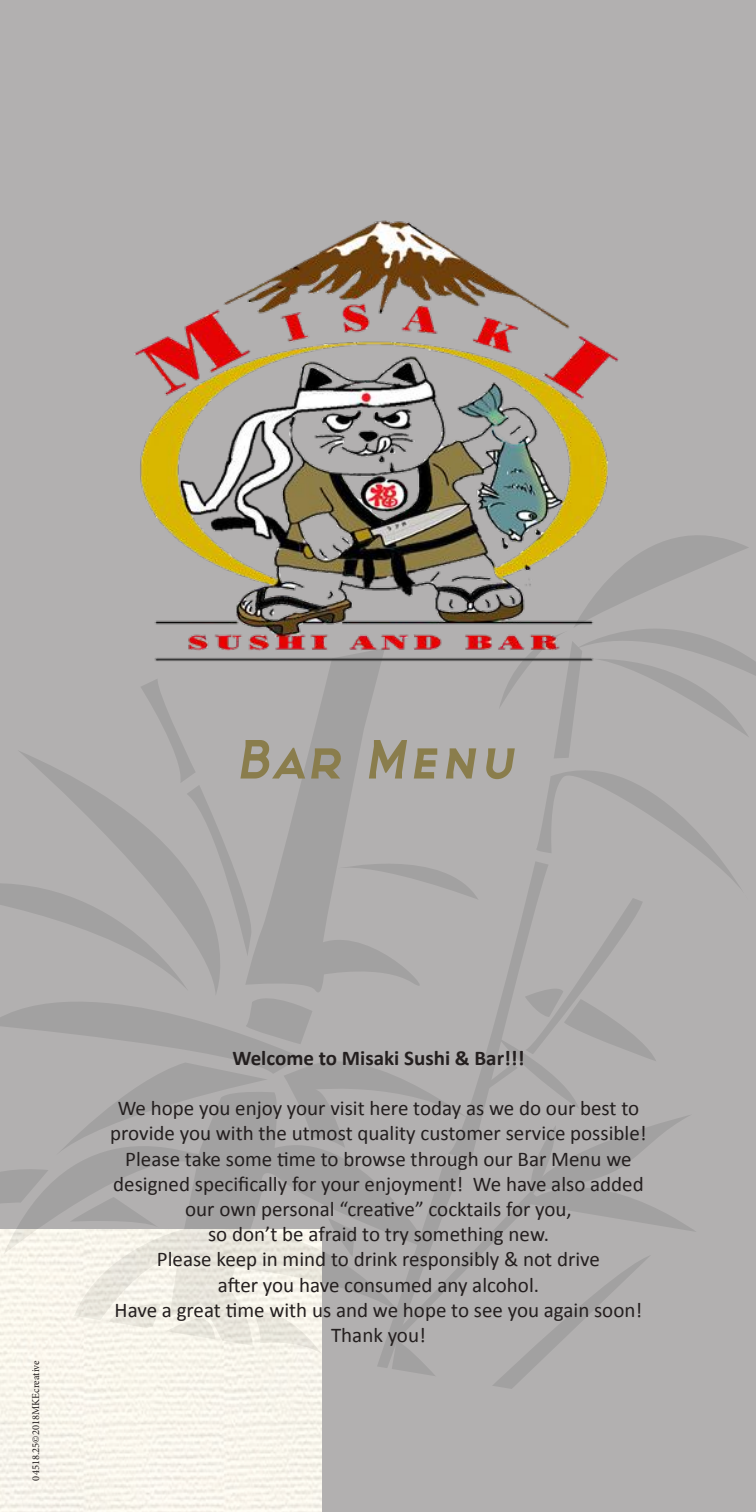
<style>
.page{position:relative;width:756px;height:1512px;background:#fff}
.page>*{position:absolute;margin:0;border:0;box-sizing:border-box;transform-origin:0 0}
.t1{font:57.75px "Base Nine SCI";color:#8a7d4c}
.t2{font:21px/25.2px "Calibri";color:#241f1f;text-align:center}
.t3{font:700 21px "Calibri";color:#241f1f}
.t4{font:10.5px "Minion Pro";color:#241f1f}
</style>
<div class="page">
<img style="left:0;top:0;width:756px;height:1512px">
<img style="left:128px;top:214px;width:501px;height:451px">
<h1 class="t1" style="left:237px;top:719px;width:284px">Bar Menu</h1>
<p class="t4" style="left:29px;top:1480px;width:122px;rotate:-90deg">04518.25©2018MKEcreative</p>
<p class="t3" style="left:232px;top:1044px;width:294px">Welcome to Misaki Sushi &amp; Bar!!!</p>
<p class="t2" style="left:110px;top:1096px;width:538px">We hope you enjoy your visit here today as we do our best to provide you with the utmost quality customer service possible!<br>Please take some time to browse through our Bar Menu we designed specifically for your enjoyment! We have also added our own personal “creative” cocktails for you,<br>so don’t be afraid to try something new.<br>Please keep in mind to drink responsibly &amp; not drive<br>after you have consumed any alcohol.<br>Have a great time with us and we hope to see you again soon!<br>Thank you!</p>
</div>
